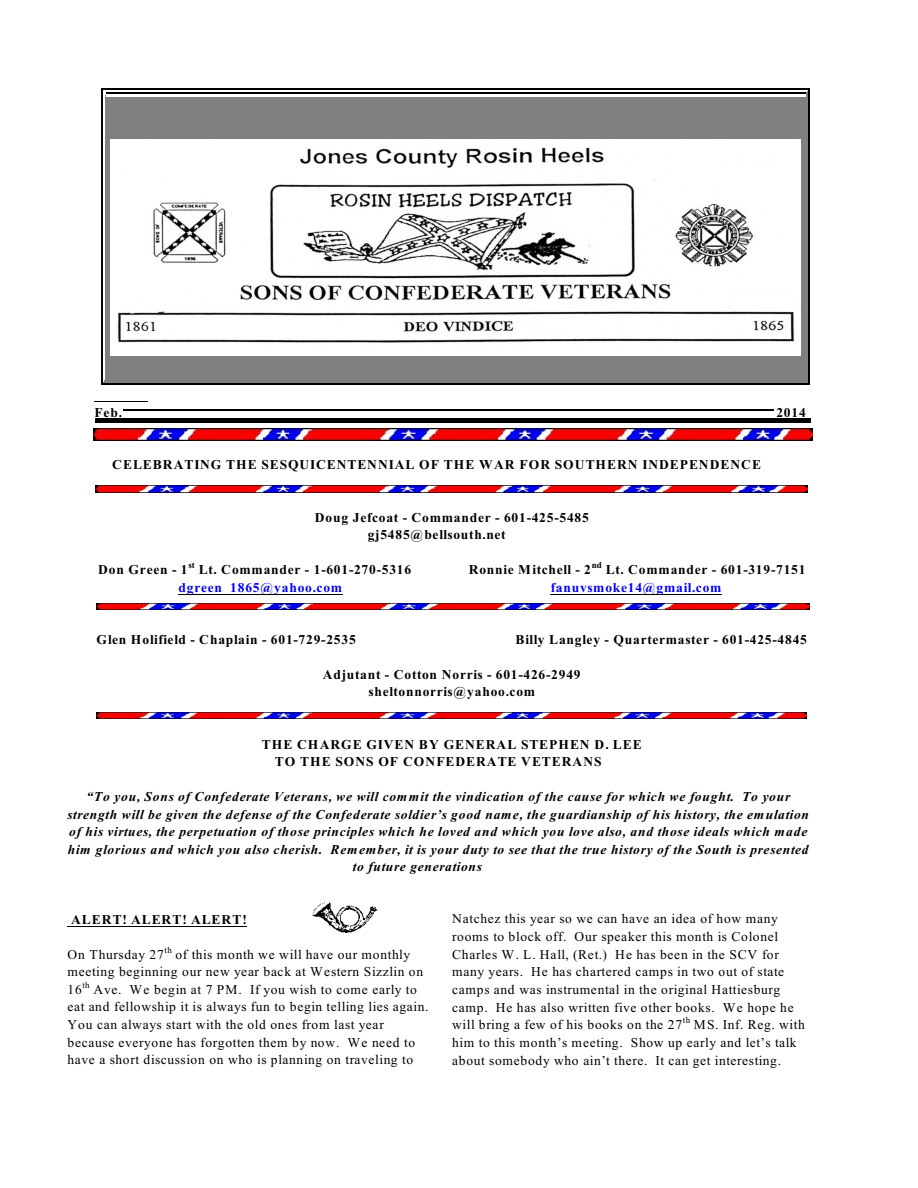
<style>
.page{position:relative;width:918px;height:1188px;background:#fff}
.page>*{position:absolute;margin:0;border:0;box-sizing:border-box;transform-origin:0 0}
.t1{font:13.5px/17.7px "Times New Roman";letter-spacing:.045em;color:#000}
.t2{font:700 13.5px/17.4px "Times New Roman";letter-spacing:.06em;color:#000}
.t3{font:italic 700 13.5px "Times New Roman";letter-spacing:.055em;color:#000}
.t4{font:700 13.5px "Times New Roman";letter-spacing:.06em;color:#00f}
.t5{font:9px "Times New Roman";color:#000}
.t6{font:700 9px "Times New Roman";color:#000}
</style>
<div class="page">
<hr style="left:806px;top:91px;width:1px;height:291px;background:#808080">
<hr style="left:104px;top:91px;width:703px;height:1px;background:#fff">
<hr style="left:104px;top:381px;width:703px;height:1px;background:#808080">
<hr style="left:807px;top:89px;width:1px;height:294px;background:#808080">
<hr style="left:103px;top:89px;width:705px;height:2px;background:#fff">
<hr style="left:103px;top:382px;width:705px;height:1px;background:#808080">
<hr style="left:101px;top:88px;width:2px;height:297px;background:#000">
<hr style="left:809px;top:88px;width:1px;height:297px;background:#000">
<hr style="left:101px;top:88px;width:709px;height:1px;background:#000">
<hr style="left:101px;top:383px;width:709px;height:2px;background:#000">
<div style="left:106px;top:95px;width:700px;height:285px;background:#808080"></div>
<hr style="left:106px;top:95px;width:700px;height:1px;background:#fff">
<hr style="left:106px;top:92px;width:700px;height:2px;background:#000">
<img style="left:110px;top:139px;width:691px;height:217px">
<hr style="left:94px;top:401px;width:54px;height:1px;background:#000">
<hr style="left:179px;top:594px;width:164px;height:1px;background:#000">
<hr style="left:551px;top:594px;width:171px;height:1px;background:#000">
<hr style="left:68px;top:926px;width:179px;height:1px;background:#000">
<hr style="left:95px;top:419px;width:716px;height:4px;background:#000">
<hr style="left:123px;top:409px;width:650px;height:1px;background:#000">
<img style="left:94px;top:428px;width:719px;height:12px">
<img style="left:96px;top:485px;width:711px;height:8px">
<img style="left:97px;top:604px;width:713px;height:6px">
<img style="left:96px;top:713px;width:711px;height:6px">
<img style="left:312px;top:902px;width:66px;height:31px">
<p class="t2" style="left:94px;top:405px;width:29px">Feb.</p>
<p class="t2" style="left:776px;top:405px;width:31px">2014</p>
<p class="t2" style="left:112px;top:457px;width:650px">CELEBRATING THE SESQUICENTENNIAL OF THE WAR FOR SOUTHERN INDEPENDENCE</p>
<p class="t2" style="left:368px;top:510px;width:223px;text-indent:-53px">Doug Jefcoat - Commander - 601-425-5485 gj5485@bellsouth.net</p>
<p class="t2" style="left:98px;top:562px;width:315px">Don Green - 1 Lt. Commander - 1-601-270-5316</p>
<p class="t2" style="left:469px;top:562px;width:338px">Ronnie Mitchell - 2 Lt. Commander - 601-319-7151</p>
<p class="t6" style="left:188px;top:562px;width:8px">st</p>
<p class="t6" style="left:592px;top:562px;width:12px">nd</p>
<p class="t4" style="left:179px;top:583px;width:165px">dgreen_1865@yahoo.com</p>
<p class="t4" style="left:551px;top:583px;width:172px">fanuvsmoke14@gmail.com</p>
<p class="t2" style="left:96px;top:632px;width:261px">Glen Holifield - Chaplain - 601-729-2535</p>
<p class="t2" style="left:515px;top:632px;width:293px">Billy Langley - Quartermaster - 601-425-4845</p>
<p class="t2" style="left:323px;top:667px;width:259px;text-align:center">Adjutant - Cotton Norris - 601-426-2949 sheltonnorris@yahoo.com</p>
<p class="t2" style="left:275px;top:737px;width:368px;text-indent:-13px">THE CHARGE GIVEN BY GENERAL STEPHEN D. LEE<br>TO THE SONS OF CONFEDERATE VETERANS</p>
<p class="t3" style="left:86px;top:792px;width:706px">“To you, Sons of Confederate Veterans, we will commit the vindication of the cause for which we fought. To your</p>
<p class="t3" style="left:68px;top:810px;width:743px">strength will be given the defense of the Confederate soldier’s good name, the guardianship of his history, the emulation</p>
<p class="t3" style="left:69px;top:827px;width:740px">of his virtues, the perpetuation of those principles which he loved and which you love also, and those ideals which made</p>
<p class="t3" style="left:68px;top:844px;width:742px">him glorious and which you also cherish. Remember, it is your duty to see that the true history of the South is presented</p>
<p class="t3" style="left:353px;top:862px;width:131px">to future generations</p>
<p class="t2" style="left:71px;top:912px;width:177px">ALERT! ALERT! ALERT!</p>
<p class="t1" style="left:68px;top:946px;width:344px">On Thursday 27 of this month we will have our monthly</p>
<p class="t5" style="left:165px;top:946px;width:9px">th</p>
<p class="t1" style="left:68px;top:964px;width:357px">meeting beginning our new year back at Western Sizzlin on<br>16 Ave. We begin at 7 PM. If you wish to come early to</p>
<p class="t5" style="left:83px;top:982px;width:9px">th</p>
<p class="t1" style="left:68px;top:999px;width:362px">eat and fellowship it is always fun to begin telling lies again.<br>You can always start with the old ones from last year because everyone has forgotten them by now. We need to have a short discussion on who is planning on traveling to</p>
<p class="t1" style="left:452px;top:911px;width:354px">Natchez this year so we can have an idea of how many rooms to block off. Our speaker this month is Colonel Charles W. L. Hall, (Ret.) He has been in the SCV for many years. He has chartered camps in two out of state camps and was instrumental in the original Hattiesburg camp. He has also written five other books. We hope he will bring a few of his books on the 27 MS. Inf. Reg. with</p>
<p class="t5" style="left:683px;top:1017px;width:9px">th</p>
<p class="t1" style="left:452px;top:1035px;width:346px">him to this month’s meeting. Show up early and let’s talk about somebody who ain’t there. It can get interesting.</p>
</div>
